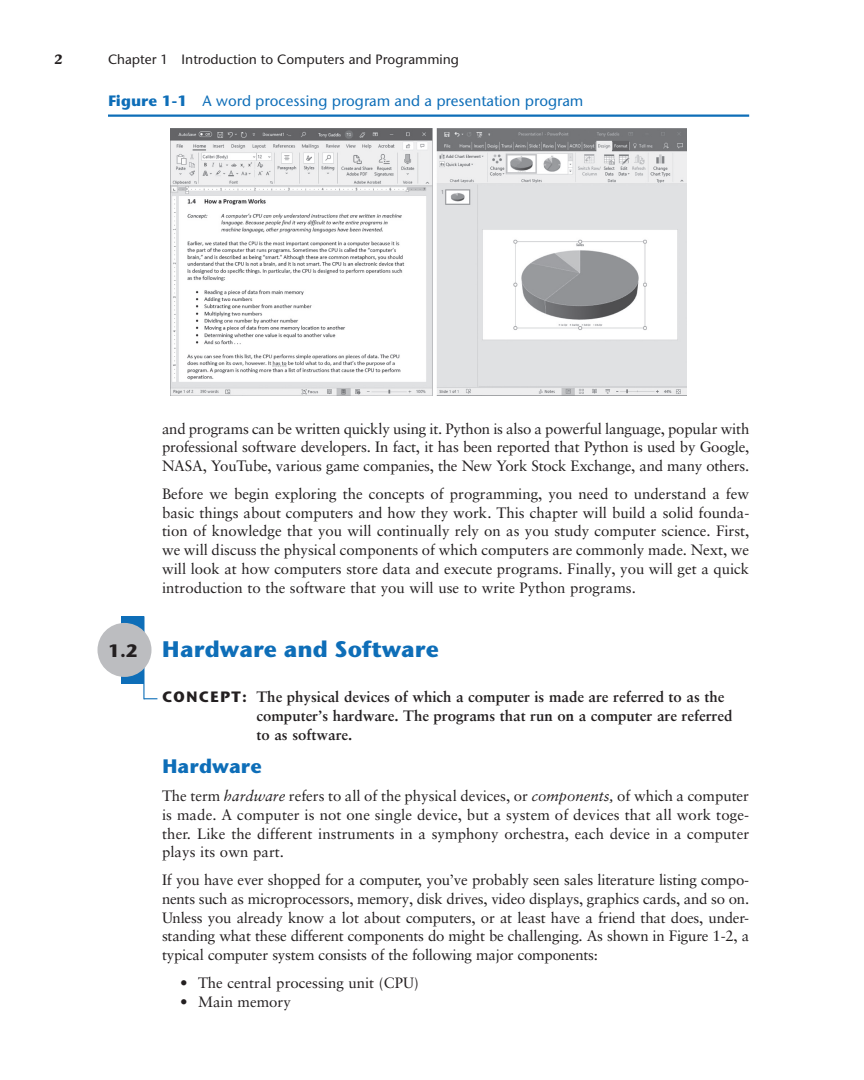
<style>
.page{position:relative;width:864px;height:1080px;background:#fff}
.page>*{position:absolute;margin:0;border:0;box-sizing:border-box;transform-origin:0 0}
.t1{font:700 22.5px "Stone Sans ITC Std";color:#0e6eb8}
.t2{font:700 19.5px "Stone Sans ITC Std";color:#0e6eb8}
.t3{font:15px/18.8px "Sabon LT Pro";color:#231f20;text-align:justify}
.t4{font:700 15px/18.8px "Sabon LT Pro";color:#231f20}
.t5{font:500 15px "Stone Sans ITC Std";color:#0e6eb8}
.t6{font:500 13.5px "Stone Sans ITC Std";color:#231f20}
.t7{font:700 13.5px "Stone Serif ITC Pro";color:#231f20}
.s1{font-weight:700}
.s2{font-size:18px;color:#231f20}
.s3{font-family:"Stone Sans ITC Std"}
.s4{font-style:italic}
</style>
<div class="page">
<img style="left:170px;top:129px;width:517px;height:267px">
<hr style="left:108px;top:115px;width:641px;height:2px;background:#0e6eb8">
<hr style="left:143px;top:616px;width:2px;height:83px;background:#0e6eb8">
<div style="left:121px;top:616px;width:23px;height:68px;background:#0e6eb8"></div>
<svg style="left:144px;top:698px;width:13px;height:1px"></svg>
<div style="left:98px;top:623px;width:54px;height:54px;background:#bcbdc0;border-radius:50%"></div>
<p class="t7" style="left:54px;top:51px;width:10px">2</p>
<p class="t6" style="left:108px;top:51px;width:353px">Chapter 1 Introduction to Computers and Programming</p>
<p class="t5" style="left:108px;top:91px;width:477px"><span class="s1">Figure 1-1</span> A word processing program and a presentation program</p>
<p class="t3" style="left:162px;top:419px;width:589px">and programs can be written quickly using it. Python is also a powerful language, popular with professional software developers. In fact, it has been reported that Python is used by Google, NASA, YouTube, various game companies, the New York Stock Exchange, and many others.</p>
<p class="t3" style="left:162px;top:484px;width:589px">Before we begin exploring the concepts of programming, you need to understand a few basic things about computers and how they work. This chapter will build a solid founda&shy;tion of knowledge that you will continually rely on as you study computer science. First, we will discuss the physical components of which computers are commonly made. Next, we will look at how computers store data and execute programs. Finally, you will get a quick introduction to the software that you will use to write Python programs.</p>
<h1 class="t1" style="left:108px;top:634px;width:333px"><span class="s2">1.2</span> Hardware and Software</h1>
<p class="t4" style="left:256px;top:687px;width:477px;text-indent:-94px"><span class="s3">CONCEPT:</span> The physical devices of which a computer is made are referred to as the computer’s hardware. The programs that run on a computer are referred to as software.</p>
<h2 class="t2" style="left:162px;top:754px;width:101px">Hardware</h2>
<p class="t3" style="left:162px;top:786px;width:589px">The term <span class="s4">hardware</span> refers to all of the physical devices, or <span class="s4">components,</span> of which a computer is made. A computer is not one single device, but a system of devices that all work toge&shy;ther. Like the different instruments in a symphony orchestra, each device in a computer plays its own part.</p>
<p class="t3" style="left:162px;top:870px;width:589px">If you have ever shopped for a computer, you’ve probably seen sales literature listing compo&shy;nents such as microprocessors, memory, disk drives, video displays, graphics cards, and so on.<br>Unless you already know a lot about computers, or at least have a friend that does, under&shy;standing what these different components do might be challenging. As shown in Figure 1-2, a typical computer system consists of the following major components:</p>
<p class="t3" style="left:180px;top:973px;width:240px">• The central processing unit (CPU)</p>
<p class="t3" style="left:180px;top:992px;width:112px">• Main memory</p>
</div>
